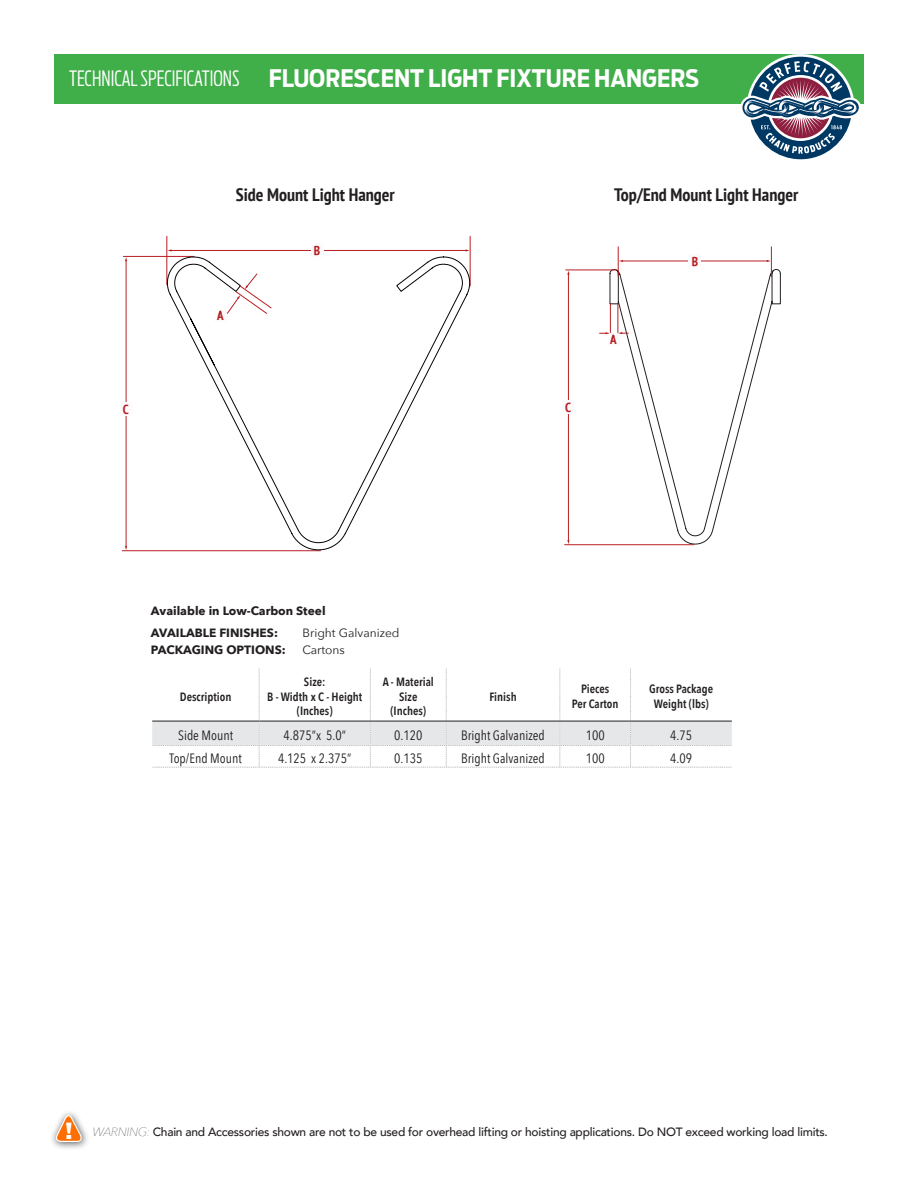
<style>
.page{position:relative;width:918px;height:1188px;background:#fff}
.page>*{position:absolute;margin:0;border:0;box-sizing:border-box;transform-origin:0 0}
.t1{font:700 24px "Antenna Condensed";color:#fff}
.Product_Description{font:900 23.4px "Gotham";color:#fff}
.t2{font:300 extra-condensed 21px "Antenna";color:#fff}
.t3{font:700 condensed 18px "PT Sans";color:#231f20}
.t4{font:13.5px "Avenir Next Condensed";color:#231f20}
.t5{font:700 condensed 13.05px "PT Sans";color:#b81f23}
.Product_Description-2{font:500 12px "Avenir";letter-spacing:-.02em;color:#231f20}
.t6{font:600 12px/14.4px "Avenir Next Condensed";color:#231f20;text-align:center}
.Product_Description-3{font:700 12px "Avenir Next";color:#231f20}
.Product_Description-4{font:12px "Avenir Next";color:#231f20}
.s1{font-family:"Avenir Next";font-weight:200;font-style:italic}
</style>
<div class="page">
<div style="left:54px;top:54px;width:810px;height:50px;background:#40ae49"></div>
<svg style="left:741px;top:54px;width:120px;height:106px"></svg>
<div style="left:49px;top:1109px;width:41px;height:42px;background:#231f20;opacity:.76"></div>
<svg style="left:54px;top:1112px;width:30px;height:31px"></svg>
<svg style="left:152px;top:668px;width:580px;height:100px"></svg>
<hr style="left:152px;top:721px;width:107px;height:1px;background:#231f20">
<svg style="left:609px;top:269px;width:172px;height:276px"></svg>
<hr style="left:566px;top:270px;width:51px;height:1px;background:#b81f23">
<hr style="left:565px;top:544px;width:129px;height:1px;background:#b81f23">
<hr style="left:568px;top:274px;width:1px;height:267px;background:#b81f23">
<div style="left:562px;top:400px;width:13px;height:14px;background:#fbfbfd"></div>
<hr style="left:771px;top:247px;width:1px;height:30px;background:#b81f23">
<hr style="left:622px;top:261px;width:145px;height:1px;background:#b81f23">
<svg style="left:618px;top:247px;width:5px;height:29px"></svg>
<div style="left:689px;top:254px;width:12px;height:14px;background:#fbfbfd"></div>
<svg style="left:600px;top:304px;width:28px;height:41px"></svg>
<hr style="left:123px;top:256px;width:71px;height:1px;background:#b81f23">
<hr style="left:122px;top:550px;width:199px;height:1px;background:#b81f23">
<hr style="left:126px;top:260px;width:1px;height:287px;background:#b81f23">
<div style="left:120px;top:402px;width:12px;height:14px;background:#fbfbfd"></div>
<hr style="left:167px;top:236px;width:1px;height:49px;background:#b81f23">
<hr style="left:470px;top:236px;width:1px;height:50px;background:#b81f23">
<hr style="left:171px;top:250px;width:295px;height:1px;background:#b81f23">
<div style="left:311px;top:243px;width:12px;height:14px;background:#fbfbfd"></div>
<svg style="left:167px;top:256px;width:303px;height:294px"></svg>
<svg style="left:214px;top:273px;width:58px;height:48px"></svg>
<p class="t2" style="left:69px;top:65px;width:172px">TECHNICAL SPECIFICATIONS</p>
<p class="t1" style="left:269px;top:62px;width:432px">FLUORESCENT LIGHT FIXTURE HANGERS</p>
<p class="t5" style="left:123px;top:401px;width:7px">C</p>
<h3 class="t3" style="left:236px;top:183px;width:161px">Side Mount Light Hanger</h3>
<p class="t5" style="left:314px;top:242px;width:8px">B</p>
<p class="t5" style="left:217px;top:306px;width:8px">A</p>
<p class="t5" style="left:565px;top:399px;width:7px">C</p>
<h3 class="t3" style="left:614px;top:183px;width:186px">Top/End Mount Light Hanger</h3>
<p class="t5" style="left:610px;top:330px;width:8px">A</p>
<p class="t5" style="left:692px;top:253px;width:8px">B</p>
<p class="Product_Description-3" style="left:151px;top:600px;width:176px">Available in Low-Carbon Steel</p>
<p class="Product_Description-3" style="left:151px;top:623px;width:129px">AVAILABLE FINISHES:</p>
<p class="Product_Description-4" style="left:302px;top:623px;width:99px">Bright Galvanized</p>
<p class="Product_Description-3" style="left:151px;top:639px;width:136px">PACKAGING OPTIONS:</p>
<p class="Product_Description-4" style="left:302px;top:639px;width:44px">Cartons</p>
<p class="t6" style="left:180px;top:689px;width:53px">Description</p>
<p class="t6" style="left:383px;top:675px;width:53px">A - Material<br>Size</p>
<p class="t6" style="left:390px;top:703px;width:37px">(Inches)</p>
<p class="t6" style="left:304px;top:675px;width:23px">Size:</p>
<p class="t6" style="left:267px;top:689px;width:97px">B - Width x C - Height</p>
<p class="t6" style="left:297px;top:703px;width:37px">(Inches)</p>
<p class="t6" style="left:489px;top:689px;width:29px">Finish</p>
<p class="t6" style="left:581px;top:682px;width:30px">Pieces</p>
<p class="t6" style="left:572px;top:696px;width:48px">Per Carton</p>
<p class="t6" style="left:649px;top:682px;width:65px">Gross Package</p>
<p class="t6" style="left:654px;top:696px;width:57px">Weight (lbs)</p>
<p class="t4" style="left:178px;top:724px;width:56px">Side Mount</p>
<p class="t4" style="left:283px;top:724px;width:64px">4.875”x 5.0”</p>
<p class="t4" style="left:394px;top:724px;width:30px">0.120</p>
<p class="t4" style="left:461px;top:724px;width:85px">Bright Galvanized</p>
<p class="t4" style="left:586px;top:724px;width:21px">100</p>
<p class="t4" style="left:670px;top:724px;width:23px">4.75</p>
<p class="t4" style="left:170px;top:747px;width:74px">Top/End Mount</p>
<p class="t4" style="left:278px;top:747px;width:75px">4.125 x 2.375”</p>
<p class="t4" style="left:394px;top:747px;width:30px">0.135</p>
<p class="t4" style="left:461px;top:747px;width:85px">Bright Galvanized</p>
<p class="t4" style="left:586px;top:747px;width:21px">100</p>
<p class="t4" style="left:670px;top:747px;width:23px">4.09</p>
<p class="Product_Description" style="left:65px;top:1117px;width:9px">!</p>
<p class="Product_Description-2" style="left:93px;top:1121px;width:737px"><span class="s1">WARNING:</span> Chain and Accessories shown are not to be used for overhead lifting or hoisting applications. Do NOT exceed working load limits.</p>
</div>
